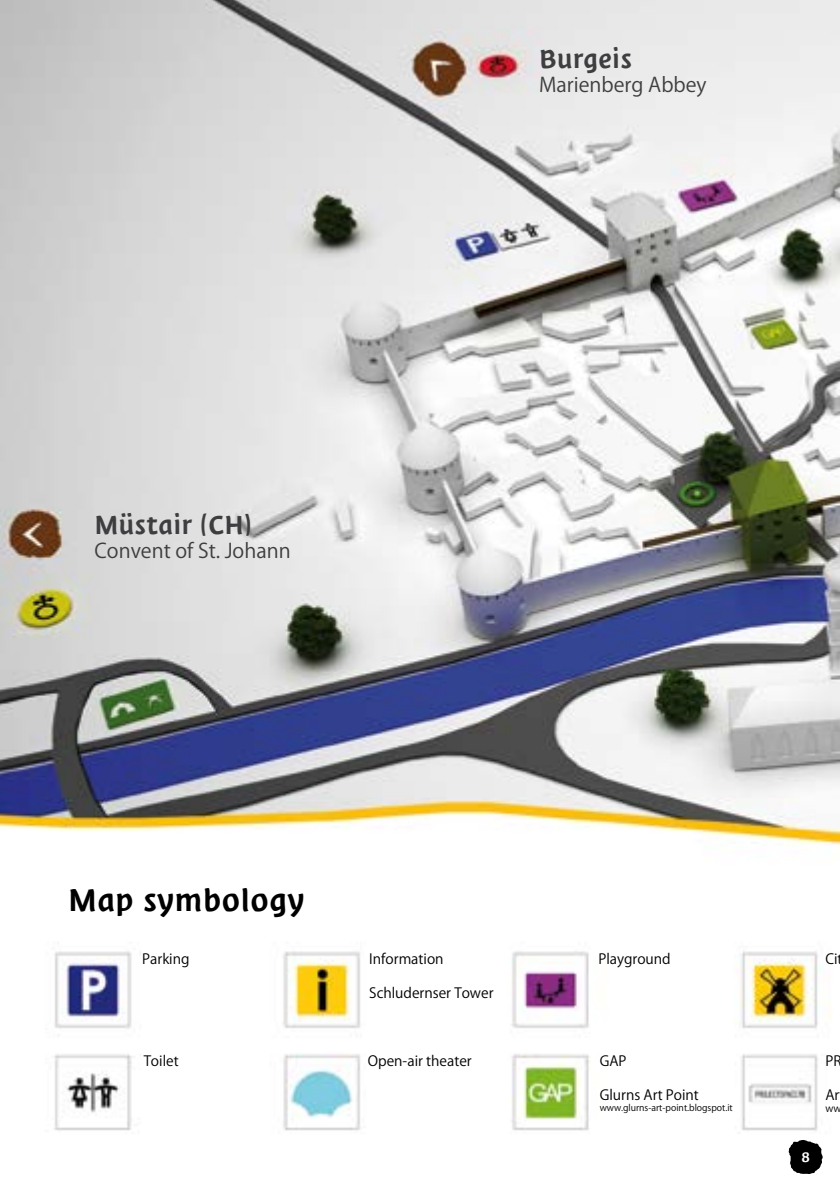
<style>
.page{position:relative;width:840px;height:1191px;background:#fff}
.page>*{position:absolute;margin:0;border:0;box-sizing:border-box;transform-origin:0 0}
.t1{font:36px "Suedtirol";color:#000}
.t2{font:30px "Suedtirol";color:#3e3d40}
.t3{font:20px "Koz Go Pr 6 N";color:#3e3d40}
.t4{font:16px "Suedtirol";color:#fff}
.t5{font:14px "Koz Go Pr 6 N";color:#000}
.t6{font:10px "Koz Go Pr 6 N";color:#000}
.t7{font:9px "Koz Go Pr 6 N";color:#000}
</style>
<div class="page">
<img style="left:0;top:0;width:839px;height:1159px">
<svg style="left:788px;top:1140px;width:34px;height:34px"></svg>
<p class="t2" style="left:539px;top:41px;width:94px">Burgeis</p>
<p class="t3" style="left:539px;top:73px;width:169px">Marienberg Abbey</p>
<p class="t2" style="left:94px;top:507px;width:158px">Müstair (CH)</p>
<p class="t3" style="left:94px;top:539px;width:197px">Convent of St. Johann</p>
<p class="t1" style="left:68px;top:879px;width:238px">Map symbology</p>
<p class="t5" style="left:142px;top:951px;width:49px">Parking</p>
<p class="t5" style="left:144px;top:1053px;width:36px">Toilet</p>
<p class="t5" style="left:369px;top:951px;width:76px">Information</p>
<p class="t5" style="left:369px;top:984px;width:126px">Schludernser Tower</p>
<p class="t5" style="left:367px;top:1053px;width:105px">Open-air theater</p>
<p class="t5" style="left:598px;top:951px;width:74px">Playground</p>
<p class="t5" style="left:599px;top:1053px;width:28px">GAP</p>
<p class="t5" style="left:599px;top:1086px;width:101px">Glurns Art Point</p>
<p class="t7" style="left:599px;top:1102px;width:134px">www.glurns-art-point.blogspot.it</p>
<p class="t5" style="left:824px;top:951px;width:19px">Cit</p>
<p class="t5" style="left:824px;top:1053px;width:18px">PR</p>
<p class="t5" style="left:824px;top:1086px;width:16px">Ar</p>
<p class="t6" style="left:824px;top:1102px;width:17px">ww</p>
<p class="t4" style="left:801px;top:1147px;width:10px">8</p>
</div>
